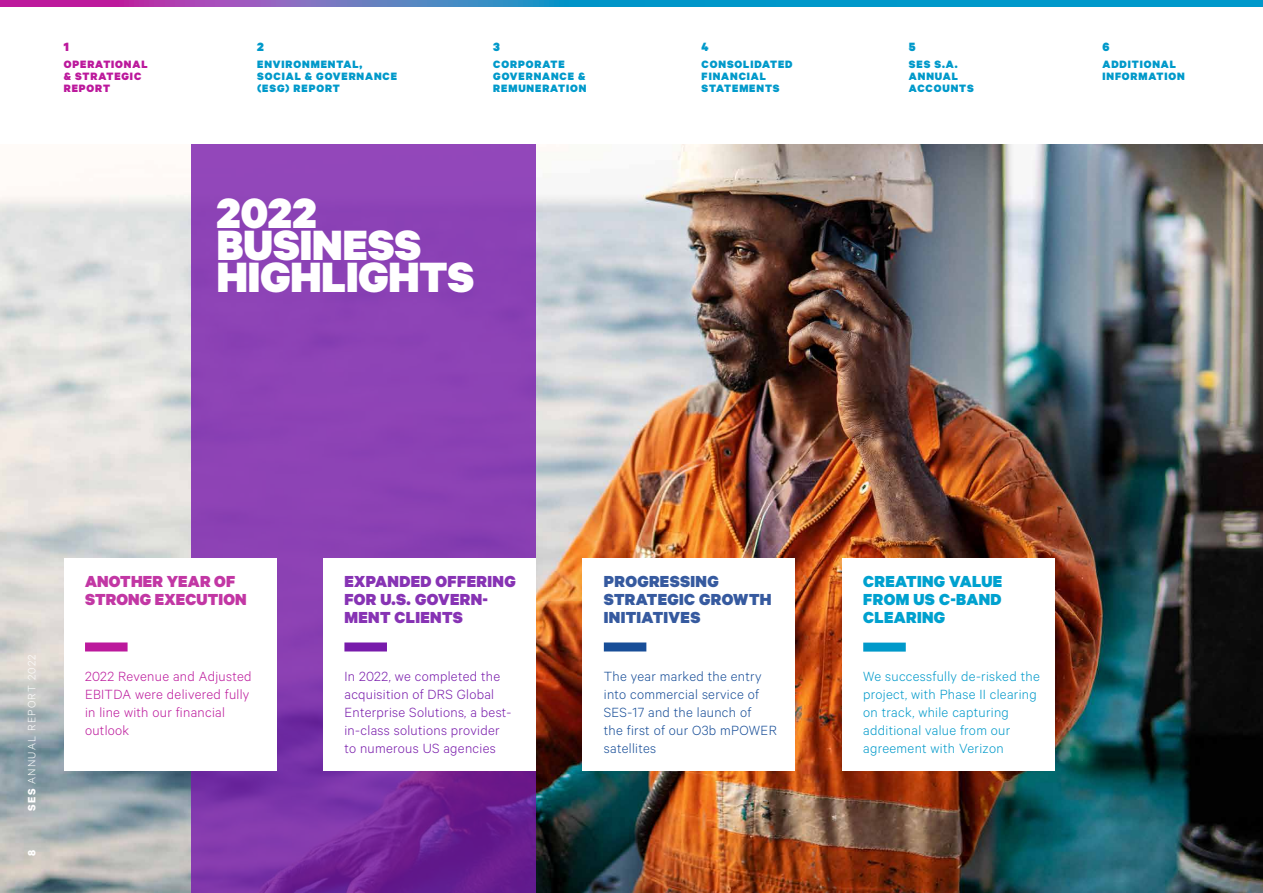
<style>
.page{position:relative;width:1263px;height:893px;background:#fff}
.page>*{position:absolute;margin:0;border:0;box-sizing:border-box;transform-origin:0 0}
.t1{font:900 47.7px "Calibre";color:#fff}
.t2{font:900 18px/18px "Calibre";letter-spacing:.02em;color:#8733b4}
.t3{font:900 18px/18px "Calibre";letter-spacing:.02em;color:#365a9f}
.t4{font:900 18px/18px "Calibre";letter-spacing:.02em;color:#00a1cf;text-align:justify}
.t5{font:900 18px/18px "Calibre";letter-spacing:.01em;color:#c237a4}
.t6{font:300 15px/18px "Calibre";letter-spacing:.02em;color:#0099ca}
.t7{font:300 15px/18px "Calibre";letter-spacing:.02em;color:#781bab}
.t8{font:300 15px/18px "Calibre";letter-spacing:.02em;color:#184e98}
.t9{font:300 15px/18px "Calibre";letter-spacing:.02em;color:#bc199c}
.t10{font:900 13.5px "Calibre";color:#0099ca}
.t11{font:900 13.5px "Calibre";color:#bc199c}
.t12{font:900 12px/12px "Calibre";letter-spacing:.075em;color:#0099ca}
.t13{font:900 12px/12px "Calibre";letter-spacing:.075em;color:#bc199c}
.t14{font:300 12px "Calibre";letter-spacing:.1em;color:#fff}
.t15{font:700 12px "Calibre";color:#fff}
.s1{font-weight:700}
</style>
<div class="page">
<img style="left:0;top:145px;width:1263px;height:748px">
<svg style="left:191px;top:145px;width:345px;height:748px;background:#873caf"></svg>
<div style="left:64px;top:559px;width:212px;height:212px;background:#fff"></div>
<div style="left:323px;top:559px;width:213px;height:212px;background:#fff"></div>
<div style="left:583px;top:559px;width:212px;height:212px;background:#fff"></div>
<div style="left:842px;top:559px;width:212px;height:212px;background:#fff"></div>
<svg style="left:0;top:0;width:1263px;height:6px;background:#397dc1"></svg>
<div style="left:85px;top:642px;width:43px;height:9px;background:#bc199c"></div>
<div style="left:344px;top:642px;width:43px;height:9px;background:#781bab"></div>
<div style="left:604px;top:642px;width:42px;height:9px;background:#184e98"></div>
<div style="left:863px;top:643px;width:43px;height:9px;background:#0099ca"></div>
<p class="t11" style="left:64px;top:38px;width:7px">1</p>
<p class="t13" style="left:64px;top:58px;width:85px">OPERATIONAL &amp; STRATEGIC<br>REPORT</p>
<p class="t10" style="left:257px;top:38px;width:8px">2</p>
<p class="t12" style="left:257px;top:58px;width:141px">ENVIRONMENTAL,<br>SOCIAL &amp; GOVERNANCE (ESG) REPORT</p>
<p class="t10" style="left:493px;top:38px;width:8px">3</p>
<p class="t12" style="left:493px;top:58px;width:95px">CORPORATE<br>GOVERNANCE &amp;<br>REMUNERATION</p>
<h1 class="t1" style="left:217px;top:183px;width:102px">2022</h1>
<h1 class="t1" style="left:217px;top:215px;width:206px">BUSINESS</h1>
<h1 class="t1" style="left:217px;top:247px;width:259px">HIGHLIGHTS</h1>
<p class="t10" style="left:702px;top:38px;width:9px">4</p>
<p class="t12" style="left:702px;top:58px;width:92px">CONSOLIDATED<br>FINANCIAL<br>STATEMENTS</p>
<p class="t10" style="left:909px;top:38px;width:8px">5</p>
<p class="t12" style="left:909px;top:58px;width:66px">SES S.A.<br>ANNUAL<br>ACCOUNTS</p>
<p class="t10" style="left:1102px;top:38px;width:9px">6</p>
<p class="t12" style="left:1102px;top:58px;width:84px">ADDITIONAL<br>INFORMATION</p>
<p class="t14" style="left:25px;top:811px;width:158px;rotate:-90deg"><span class="s1">SES</span> ANNUAL REPORT 2022</p>
<p class="t15" style="left:24px;top:856px;width:8px;rotate:-90deg">8</p>
<h2 class="t5" style="left:85px;top:571px;width:163px">ANOTHER YEAR OF<br>STRONG EXECUTION</h2>
<h2 class="t2" style="left:344px;top:571px;width:173px">EXPANDED OFFERING<br>FOR U.S. GOVERN-<br>MENT CLIENTS</h2>
<h2 class="t3" style="left:604px;top:571px;width:169px">PROGRESSING<br>STRATEGIC GROWTH<br>INITIATIVES</h2>
<h2 class="t4" style="left:863px;top:571px;width:141px">CREATING VALUE FROM US C-BAND CLEARING</h2>
<p class="t9" style="left:85px;top:667px;width:168px">2022 Revenue and Adjusted<br>EBITDA were delivered fully in line with our financial outlook</p>
<p class="t7" style="left:344px;top:667px;width:168px">In 2022, we completed the acquisition of DRS Global<br>Enterprise Solutions, a best&shy;in-class solutions provider to numerous US agencies</p>
<p class="t8" style="left:604px;top:667px;width:175px">The year marked the entry into commercial service of<br>SES-17 and the launch of<br>the first of our O3b mPOWER satellites</p>
<p class="t6" style="left:863px;top:667px;width:178px">We successfully de-risked the project, with Phase II clearing on track, while capturing additional value from our agreement with Verizon</p>
</div>
